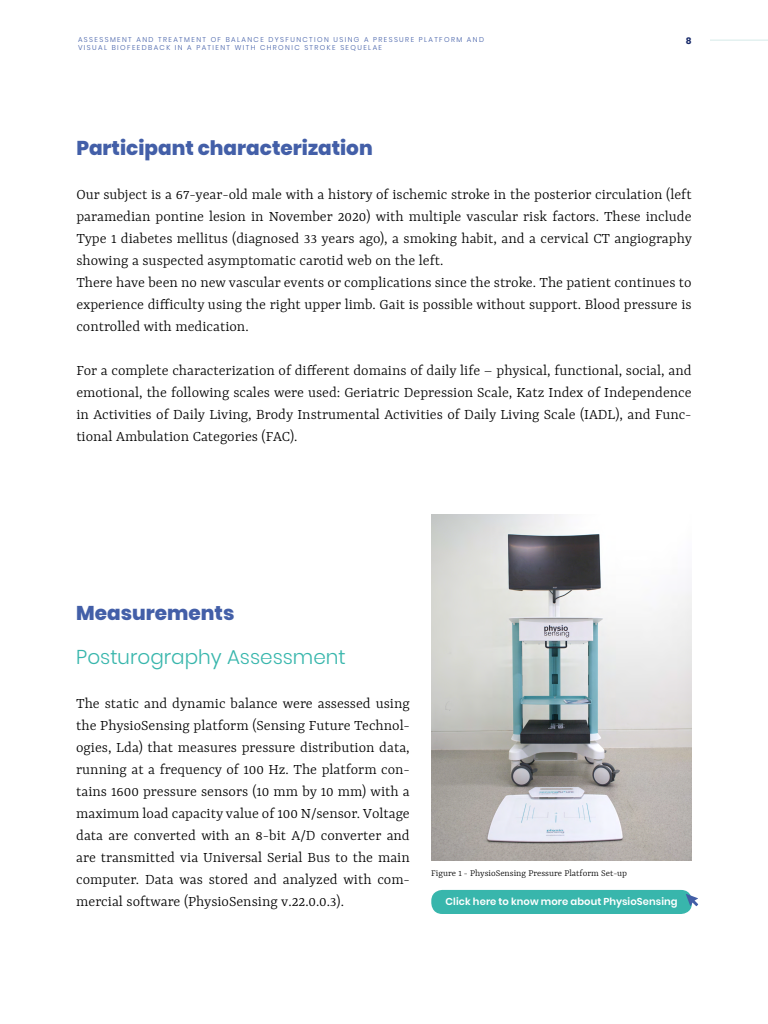
<style>
.page{position:relative;width:768px;height:1024px;background:#fff}
.page>*{position:absolute;margin:0;border:0;box-sizing:border-box;transform-origin:0 0}
.t1{font:800 20px "Poppins";color:#435fa8}
.t2{font:300 20px "Poppins";color:#38b6ac}
.t3{font:300 16px/22px "Yrsa";color:#000;text-align:justify}
.t4{font:300 10px "Yrsa";color:#000}
.t5{font:600 10px "Poppins";letter-spacing:.01em;color:#fff}
.t6{font:700 9px "Poppins";color:#172969}
.t7{font:300 7px "Poppins";letter-spacing:.2em;color:#435fa8}
</style>
<div class="page">
<hr style="left:710px;top:40px;width:58px;height:1px;background:#d4eae8">
<div style="left:431px;top:890px;width:261px;height:24px;background:#38b6ac;border-radius:11px"></div>
<img style="left:431px;top:515px;width:260px;height:346px">
<svg style="left:686px;top:894px;width:12px;height:12px"></svg>
<p class="t7" style="left:78px;top:35px;width:408px">ASSESSMENT AND TREATMENT OF BALANCE DYSFUNCTION USING A PRESSURE PLATFORM AND</p>
<p class="t6" style="left:686px;top:36px;width:7px">8</p>
<p class="t7" style="left:78px;top:44px;width:306px">VISUAL BIOFEEDBACK IN A PATIENT WITH CHRONIC STROKE SEQUELAE</p>
<p class="t1" style="left:76px;top:137px;width:298px">Participant characterization</p>
<p class="t3" style="left:76px;top:183px;width:617px;text-align:left">Our subject is a 67-year-old male with a history of ischemic stroke in the posterior circulation (left paramedian pontine lesion in November 2020) with multiple vascular risk factors. These include Type 1 diabetes mellitus (diagnosed 33 years ago), a smoking habit, and a cervical CT angiography showing a suspected asymptomatic carotid web on the left.<br>There have been no new vascular events or complications since the stroke. The patient continues to experience difficulty using the right upper limb. Gait is possible without support. Blood pressure is controlled with medication.</p>
<p class="t3" style="left:76px;top:359px;width:617px">For a complete characterization of different domains of daily life – physical, functional, social, and emotional, the following scales were used: Geriatric Depression Scale, Katz Index of Independence in Activities of Daily Living, Brody Instrumental Activities of Daily Living Scale (IADL), and Func&shy;tional Ambulation Categories (FAC).</p>
<p class="t1" style="left:76px;top:601px;width:160px">Measurements</p>
<p class="t2" style="left:76px;top:645px;width:271px">Posturography Assessment</p>
<p class="t3" style="left:76px;top:692px;width:335px">The static and dynamic balance were assessed using the PhysioSensing platform (Sensing Future Technol&shy;ogies, Lda) that measures pressure distribution data, running at a frequency of 100 Hz. The platform con&shy;tains 1600 pressure sensors (10 mm by 10 mm) with a maximum load capacity value of 100 N/sensor. Voltage data are converted with an 8-bit A/D converter and are transmitted via Universal Serial Bus to the main computer. Data was stored and analyzed with com&shy;mercial software (PhysioSensing v.22.0.0.3).</p>
<p class="t4" style="left:431px;top:868px;width:197px">Figure 1 - PhysioSensing Pressure Platform Set-up</p>
<p class="t5" style="left:446px;top:896px;width:234px">Click here to know more about PhysioSensing</p>
</div>
